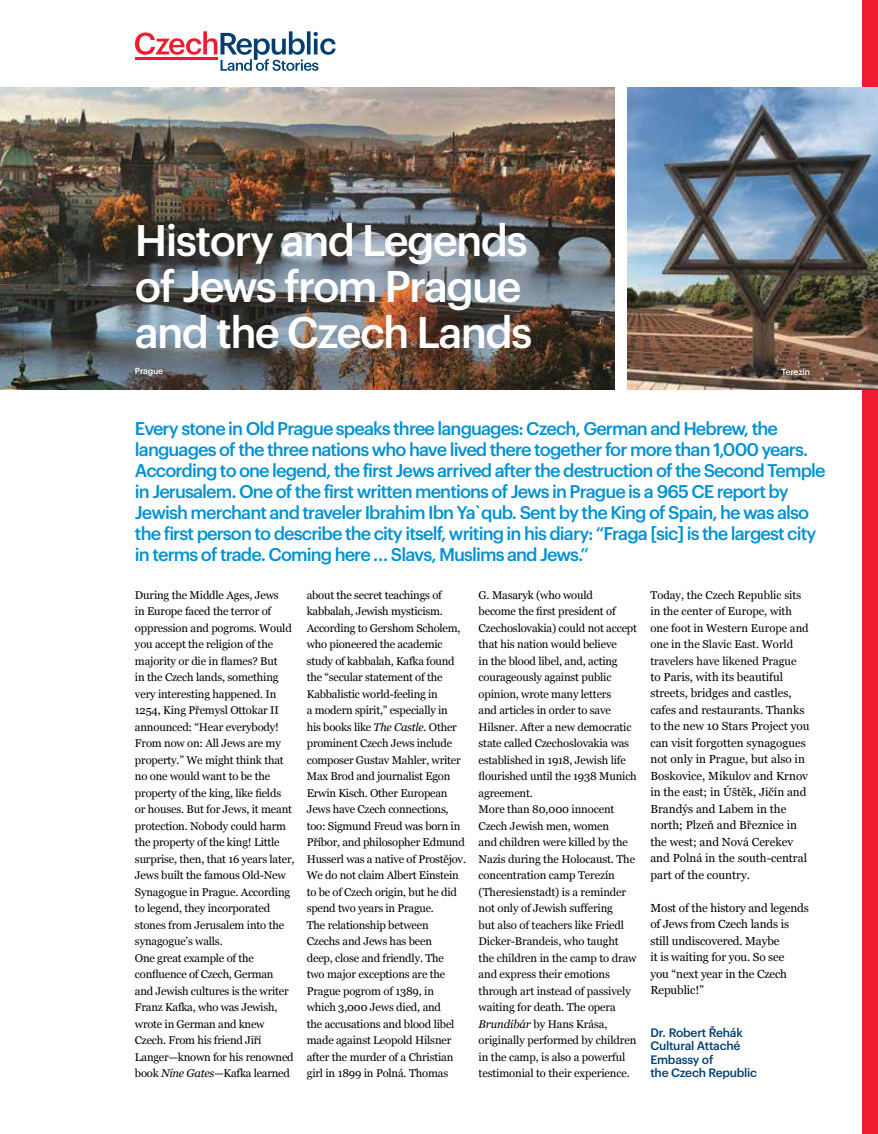
<style>
.page{position:relative;width:878px;height:1134px;background:#fff}
.page>*{position:absolute;margin:0;border:0;box-sizing:border-box;transform-origin:0 0}
.t1{font:500 43.2px/45.9px "Graphik";letter-spacing:-.04em;color:#fff}
.t2{font:500 18px/21px "Graphik";letter-spacing:-.05em;color:#0091d1}
.t3{font:500 12px/13.5px "Graphik";letter-spacing:-.02em;color:#003e70}
.t4{font:11.7px/16.5px "Georgia";color:#000}
.t5{font:11.25px/16.5px "Georgia";letter-spacing:-.015em;color:#000}
.t6{font:500 8.7px "Graphik";letter-spacing:-.02em;color:#fff}
.s1{font-style:italic}
</style>
<div class="page">
<div style="left:862px;top:0;width:16px;height:1134px;background:#ed1c2e"></div>
<img style="left:0;top:87px;width:614px;height:303px">
<img style="left:627px;top:87px;width:251px;height:303px">
<svg style="left:135px;top:31px;width:200px;height:40px"></svg>
<h1 class="t1" style="left:135px;top:214px;width:399px">History and Legends of Jews from Prague and the Czech Lands</h1>
<p class="t6" style="left:135px;top:364px;width:30px">Prague</p>
<p class="t6" style="left:781px;top:365px;width:30px">Terezín</p>
<p class="t2" style="left:135px;top:417px;width:692px">Every stone in Old Prague speaks three languages: Czech, German and Hebrew, the languages of the three nations who have lived there together for more than 1,000 years.<br>According to one legend, the first Jews arrived after the destruction of the Second Temple in Jerusalem. One of the first written mentions of Jews in Prague is a 965 CE report by Jewish merchant and traveler Ibrahim Ibn Ya`qub. Sent by the King of Spain, he was also the first person to describe the city itself, writing in his diary: “Fraga [sic] is the largest city in terms of trade. Coming here … Slavs, Muslims and Jews.”</p>
<p class="t5" style="left:135px;top:586px;width:161px">During the Middle Ages, Jews<br>in Europe faced the terror of oppression and pogroms. Would you accept the religion of the majority or die in flames? But<br>in the Czech lands, something very interesting happened. In<br>1254, King Přemysl Ottokar II announced: “Hear everybody!<br>From now on: All Jews are my property.” We might think that no one would want to be the property of the king, like fields or houses. But for Jews, it meant protection. Nobody could harm the property of the king! Little surprise, then, that 16 years later,<br>Jews built the famous Old-New<br>Synagogue in Prague. According to legend, they incorporated stones from Jerusalem into the synagogue’s walls.<br>One great example of the confluence of Czech, German and Jewish cultures is the writer<br>Franz Kafka, who was Jewish, wrote in German and knew<br>Czech. From his friend Jiří<br>Langer—known for his renowned book <span class="s1">Nine Gates</span>—Kafka learned</p>
<p class="t5" style="left:307px;top:586px;width:161px">about the secret teachings of kabbalah, Jewish mysticism.<br>According to Gershom Scholem, who pioneered the academic study of kabbalah, Kafka found the “secular statement of the<br>Kabbalistic world-feeling in<br>a modern spirit,” especially in<br>his books like <span class="s1">The Castle</span>. Other prominent Czech Jews include composer Gustav Mahler, writer<br>Max Brod and journalist Egon<br>Erwin Kisch. Other European<br>Jews have Czech connections, too: Sigmund Freud was born in<br>Příbor, and philosopher Edmund<br>Husserl was a native of Prostějov.<br>We do not claim Albert Einstein to be of Czech origin, but he did spend two years in Prague.<br>The relationship between<br>Czechs and Jews has been<br>deep, close and friendly. The<br>two major exceptions are the<br>Prague pogrom of 1389, in<br>which 3,000 Jews died, and<br>the accusations and blood libel made against Leopold Hilsner after the murder of a Christian girl in 1899 in Polná. Thomas</p>
<p class="t5" style="left:478px;top:586px;width:160px">G. Masaryk (who would<br>become the first president of<br>Czechoslovakia) could not accept that his nation would believe<br>in the blood libel, and, acting courageously against public opinion, wrote many letters<br>and articles in order to save<br>Hilsner. After a new democratic state called Czechoslovakia was established in 1918, Jewish life flourished until the 1938 Munich agreement.<br>More than 80,000 innocent<br>Czech Jewish men, women<br>and children were killed by the<br>Nazis during the Holocaust. The concentration camp Terezín (Theresienstadt) is a reminder not only of Jewish suffering<br>but also of teachers like Friedl<br>Dicker-Brandeis, who taught the children in the camp to draw and express their emotions through art instead of passively waiting for death. The opera<br><span class="s1">Brundibár</span> by Hans Krása, originally performed by children in the camp, is also a powerful testimonial to their experience.</p>
<p class="t5" style="left:650px;top:586px;width:160px">Today, the Czech Republic sits in the center of Europe, with one foot in Western Europe and one in the Slavic East. World travelers have likened Prague</p>
<p class="t4" style="left:650px;top:668px;width:160px">to Paris, with its beautiful streets, bridges and castles, cafes and restaurants. Thanks to the new 10 Stars Project you can visit forgotten synagogues not only in Prague, but also in<br>Boskovice, Mikulov and Krnov in the east; in Úštěk, Jičín and<br>Brandýs and Labem in the north; Plzeň and Březnice in the west; and Nová Cerekev and Polná in the south-central part of the country.</p>
<p class="t4" style="left:650px;top:899px;width:160px">Most of the history and legends of Jews from Czech lands is still undiscovered. Maybe<br>it is waiting for you. So see<br>you “next year in the Czech<br>Republic!”</p>
<p class="t3" style="left:650px;top:1024px;width:108px">Dr. Robert Řehák<br>Cultural Attaché<br>Embassy of<br>the Czech Republic</p>
</div>
